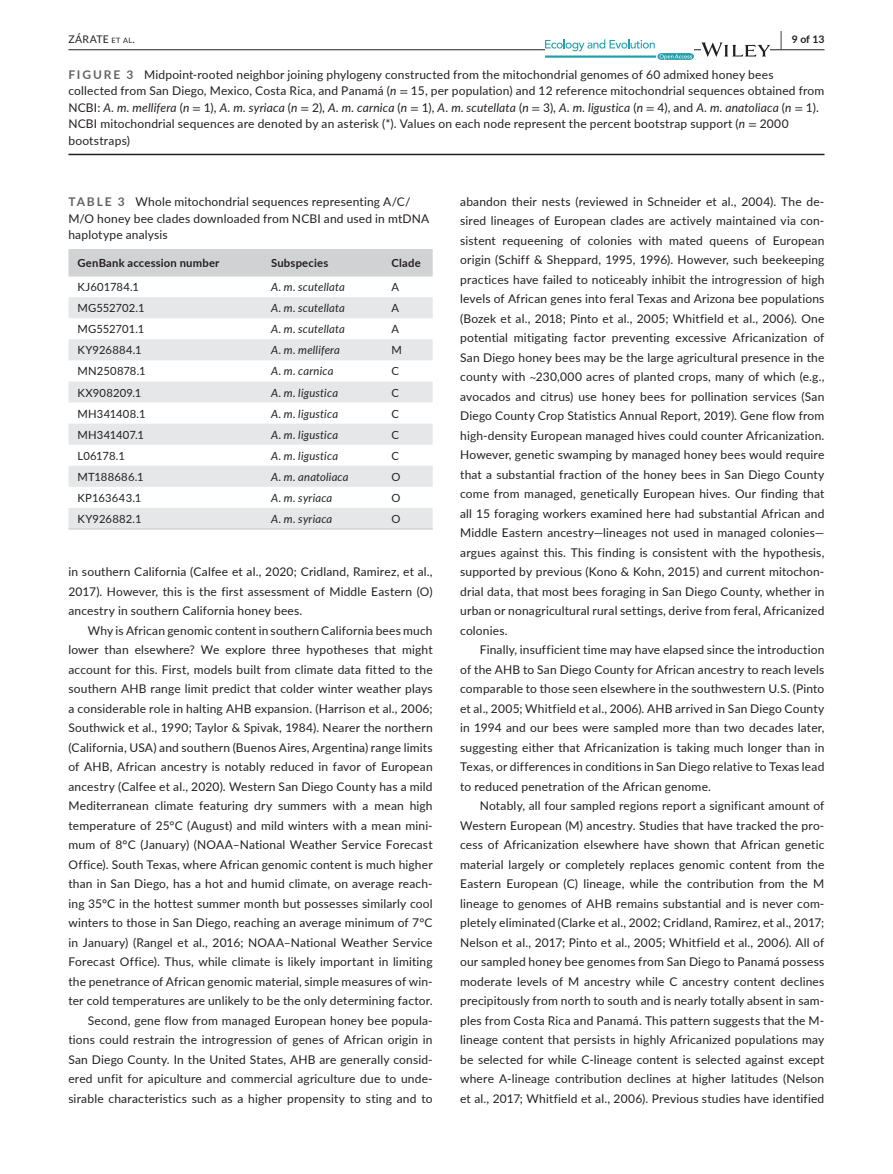
<style>
.page{position:relative;width:893px;height:1174px;background:#fff}
.page>*{position:absolute;margin:0;border:0;box-sizing:border-box;transform-origin:0 0}
.t1{font:12px/19.5px "Lato";letter-spacing:.015em;color:#231f20;text-align:justify}
.t2{font:italic 11.25px "Lato";letter-spacing:.015em;color:#231f20}
.t3{font:11.25px "Lato";letter-spacing:.015em;color:#231f20}
.t4{font:700 11.25px "Lato";letter-spacing:.02em;color:#231f20}
.t5{font:10.5px "Lato";color:#231f20}
.t6{font:700 10.5px "Lato";color:#231f20}
.s1{font-style:inherit}
.s2{font-size:7.35px}
.s3{font-size:19.5px}
.s4{font-weight:700;color:#636366}
.s5{font-style:italic}
.s6{font-family:"STIX"}
</style>
<div class="page">
<hr style="left:68px;top:49px;width:756px;height:1px;background:#231f20">
<svg style="left:545px;top:39px;width:149px;height:21px"></svg>
<svg style="left:701px;top:42px;width:69px;height:15px"></svg>
<hr style="left:68px;top:154px;width:756px;height:1px;background:#231f20">
<div style="left:68px;top:249px;width:365px;height:27px;background:#d1d2d4"></div>
<svg style="left:68px;top:297px;width:365px;height:231px;fill:#e6e7e9"></svg>
<hr style="left:68px;top:528px;width:194px;height:1px;background:#d1d2d4">
<hr style="left:262px;top:528px;width:120px;height:1px;background:#d1d2d4">
<hr style="left:382px;top:528px;width:51px;height:1px;background:#d1d2d4">
<p class="t5" style="left:68px;top:31px;width:68px">Z<span class="s1">Á</span>RATE <span class="s2">et al</span>.</p>
<p class="t6" style="left:780px;top:31px;width:46px"><span class="s3">|</span> 9 of 13</p>
<p class="t1" style="left:68px;top:66px;width:757px;line-height:16.5px;text-align:left"><span class="s4">FIGURE 3</span> Midpoint-rooted neighbor joining phylogeny constructed from the mitochondrial genomes of 60 admixed honey bees collected from San Diego, Mexico, Costa Rica, and Panamá (<span class="s5">n</span> <span class="s6">=</span> 15, per population) and 12 reference mitochondrial sequences obtained from NCBI: <span class="s5">A. m. mellifera</span> (<span class="s5">n</span> <span class="s6">=</span> 1), <span class="s5">A. m. syriaca</span> (<span class="s5">n</span> <span class="s6">=</span> 2), <span class="s5">A. m. carnica</span> (<span class="s5">n</span> <span class="s6">=</span> 1), <span class="s5">A. m. scutellata</span> (<span class="s5">n</span> <span class="s6">=</span> 3), <span class="s5">A. m. ligustica</span> (<span class="s5">n</span> <span class="s6">=</span> 4), and <span class="s5">A. m. anatoliaca</span> (<span class="s5">n</span> <span class="s6">=</span> 1).<br>NCBI mitochondrial sequences are denoted by an asterisk (*). Values on each node represent the percent bootstrap support (<span class="s5">n</span> <span class="s6">=</span> 2000 bootstraps)</p>
<p class="t1" style="left:68px;top:193px;width:362px;line-height:16.5px;text-align:left"><span class="s4">TABLE 3</span> Whole mitochondrial sequences representing A/C/<br>M/O honey bee clades downloaded from NCBI and used in mtDNA haplotype analysis</p>
<p class="t4" style="left:77px;top:255px;width:143px">GenBank accession number</p>
<p class="t4" style="left:271px;top:255px;width:59px">Subspecies</p>
<p class="t4" style="left:391px;top:255px;width:31px">Clade</p>
<p class="t3" style="left:77px;top:279px;width:63px">KJ601784.1</p>
<p class="t2" style="left:271px;top:279px;width:75px">A. m. scutellata</p>
<p class="t3" style="left:391px;top:279px;width:9px">A</p>
<p class="t3" style="left:77px;top:300px;width:69px">MG552702.1</p>
<p class="t2" style="left:271px;top:300px;width:75px">A. m. scutellata</p>
<p class="t3" style="left:391px;top:300px;width:9px">A</p>
<p class="t3" style="left:77px;top:321px;width:68px">MG552701.1</p>
<p class="t2" style="left:271px;top:321px;width:75px">A. m. scutellata</p>
<p class="t3" style="left:391px;top:321px;width:9px">A</p>
<p class="t3" style="left:77px;top:342px;width:66px">KY926884.1</p>
<p class="t2" style="left:271px;top:342px;width:70px">A. m. mellifera</p>
<p class="t3" style="left:391px;top:342px;width:12px">M</p>
<p class="t3" style="left:77px;top:363px;width:70px">MN250878.1</p>
<p class="t2" style="left:271px;top:363px;width:64px">A. m. carnica</p>
<p class="t3" style="left:391px;top:363px;width:9px">C</p>
<p class="t3" style="left:77px;top:384px;width:65px">KX908209.1</p>
<p class="t2" style="left:271px;top:384px;width:69px">A. m. ligustica</p>
<p class="t3" style="left:391px;top:384px;width:9px">C</p>
<p class="t3" style="left:77px;top:405px;width:70px">MH341408.1</p>
<p class="t2" style="left:271px;top:405px;width:69px">A. m. ligustica</p>
<p class="t3" style="left:391px;top:405px;width:9px">C</p>
<p class="t3" style="left:77px;top:426px;width:68px">MH341407.1</p>
<p class="t2" style="left:271px;top:426px;width:69px">A. m. ligustica</p>
<p class="t3" style="left:391px;top:426px;width:9px">C</p>
<p class="t3" style="left:77px;top:447px;width:49px">L06178.1</p>
<p class="t2" style="left:271px;top:447px;width:69px">A. m. ligustica</p>
<p class="t3" style="left:391px;top:447px;width:9px">C</p>
<p class="t3" style="left:77px;top:468px;width:68px">MT188686.1</p>
<p class="t2" style="left:271px;top:469px;width:79px">A. m. anatoliaca</p>
<p class="t3" style="left:391px;top:468px;width:10px">O</p>
<p class="t3" style="left:77px;top:490px;width:65px">KP163643.1</p>
<p class="t2" style="left:271px;top:490px;width:63px">A. m. syriaca</p>
<p class="t3" style="left:391px;top:490px;width:10px">O</p>
<p class="t3" style="left:77px;top:511px;width:66px">KY926882.1</p>
<p class="t2" style="left:271px;top:511px;width:63px">A. m. syriaca</p>
<p class="t3" style="left:391px;top:511px;width:10px">O</p>
<p class="t1" style="left:68px;top:561px;width:366px">in southern California (Calfee et al., 2020; Cridland, Ramirez, et al., 2017). However, this is the first assessment of Middle Eastern (O) ancestry in southern California honey bees.</p>
<p class="t1" style="left:68px;top:620px;width:366px;text-align:right">Why is African genomic content in southern California bees much lower than elsewhere? We explore three hypotheses that might account for this. First, models built from climate data fitted to the southern AHB range limit predict that colder winter weather plays a considerable role in halting AHB expansion. (Harrison et al., 2006; Southwick et al., 1990; Taylor &amp; Spivak, 1984). Nearer the northern (California, USA) and southern (Buenos Aires, Argentina) range limits of AHB, African ancestry is notably reduced in favor of European ancestry (Calfee et al., 2020). Western San Diego County has a mild Mediterranean climate featuring dry summers with a mean high temperature of 25°C (August) and mild winters with a mean mini&shy;mum of 8°C (January) (NOAA–National Weather Service Forecast Office). South Texas, where African genomic content is much higher than in San Diego, has a hot and humid climate, on average reach&shy;ing 35°C in the hottest summer month but possesses similarly cool winters to those in San Diego, reaching an average minimum of 7°C in January) (Rangel et al., 2016; NOAA–National Weather Service Forecast Office). Thus, while climate is likely important in limiting the penetrance of African genomic material, simple measures of win&shy;ter cold temperatures are unlikely to be the only determining factor.<br>Second, gene flow from managed European honey bee popula&shy;tions could restrain the introgression of genes of African origin in San Diego County. In the United States, AHB are generally consid&shy;ered unfit for apiculture and commercial agriculture due to unde&shy;sirable characteristics such as a higher propensity to sting and to</p>
<p class="t1" style="left:460px;top:191px;width:366px">abandon their nests (reviewed in Schneider et al., 2004). The de&shy;sired lineages of European clades are actively maintained via con&shy;sistent requeening of colonies with mated queens of European origin (Schiff &amp; Sheppard, 1995, 1996). However, such beekeeping practices have failed to noticeably inhibit the introgression of high levels of African genes into feral Texas and Arizona bee populations (Bozek et al., 2018; Pinto et al., 2005; Whitfield et al., 2006). One potential mitigating factor preventing excessive Africanization of San Diego honey bees may be the large agricultural presence in the county with <span class="s6">~</span>230,000 acres of planted crops, many of which (e.g., avocados and citrus) use honey bees for pollination services (San Diego County Crop Statistics Annual Report, 2019). Gene flow from high-density European managed hives could counter Africanization.<br>However, genetic swamping by managed honey bees would require that a substantial fraction of the honey bees in San Diego County come from managed, genetically European hives. Our finding that all 15 foraging workers examined here had substantial African and Middle Eastern ancestry—lineages not used in managed colonies— argues against this. This finding is consistent with the hypothesis, supported by previous (Kono &amp; Kohn, 2015) and current mitochon&shy;drial data, that most bees foraging in San Diego County, whether in urban or nonagricultural rural settings, derive from feral, Africanized colonies.</p>
<p class="t1" style="left:460px;top:639px;width:366px;text-indent:20px">Finally, insufficient time may have elapsed since the introduction of the AHB to San Diego County for African ancestry to reach levels comparable to those seen elsewhere in the southwestern U.S. (Pinto et al., 2005; Whitfield et al., 2006). AHB arrived in San Diego County in 1994 and our bees were sampled more than two decades later, suggesting either that Africanization is taking much longer than in Texas, or differences in conditions in San Diego relative to Texas lead to reduced penetration of the African genome.</p>
<p class="t1" style="left:460px;top:795px;width:366px;text-indent:20px">Notably, all four sampled regions report a significant amount of Western European (M) ancestry. Studies that have tracked the pro&shy;cess of Africanization elsewhere have shown that African genetic material largely or completely replaces genomic content from the Eastern European (C) lineage, while the contribution from the M lineage to genomes of AHB remains substantial and is never com&shy;pletely eliminated (Clarke et al., 2002; Cridland, Ramirez, et al., 2017; Nelson et al., 2017; Pinto et al., 2005; Whitfield et al., 2006). All of our sampled honey bee genomes from San Diego to Panamá possess moderate levels of M ancestry while C ancestry content declines precipitously from north to south and is nearly totally absent in sam&shy;ples from Costa Rica and Panamá. This pattern suggests that the M&shy;lineage content that persists in highly Africanized populations may be selected for while C-lineage content is selected against except where A-lineage contribution declines at higher latitudes (Nelson et al., 2017; Whitfield et al., 2006). Previous studies have identified</p>
</div>
